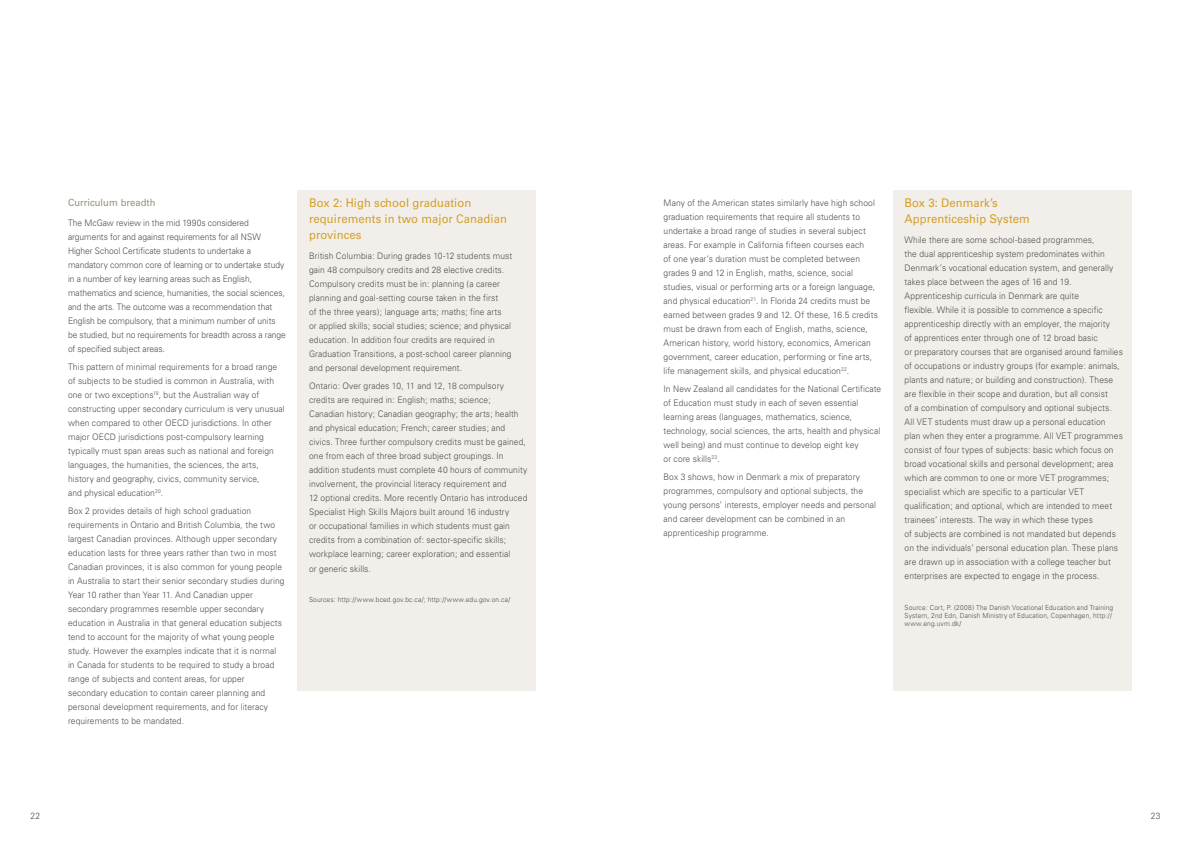
<style>
.page{position:relative;width:1191px;height:842px;background:#fff}
.page>*{position:absolute;margin:0;border:0;box-sizing:border-box;transform-origin:0 0}
.t1{font:12px/16px "Univers";letter-spacing:.005em;color:#d49f2b;scale:.94 1}
.t2{font:10px "Univers";letter-spacing:.005em;color:#9a8e7e;scale:.94 1}
.t3{font:300 9px/14px "Univers";letter-spacing:.01em;color:#4d4d4f;scale:.94 1}
.t4{font:300 7px/8px "Univers";letter-spacing:.02em;color:#4d4d4f;scale:.94 1}
</style>
<div class="page">
<div style="left:893px;top:190px;width:238px;height:500px;background:#f2efeb"></div>
<div style="left:298px;top:190px;width:238px;height:500px;background:#f2efeb"></div>
<p class="t2" style="left:68px;top:196px;width:94px">Curriculum breadth</p>
<p class="t3" style="left:68px;top:215px;width:233px">The McGaw review in the mid 1990s considered arguments for and against requirements for all NSW Higher School Certificate students to undertake a mandatory common core of learning or to undertake study in a number of key learning areas such as English, mathematics and science, humanities, the social sciences, and the arts. The outcome was a recommendation that English be compulsory, that a minimum number of units be studied, but no requirements for breadth across a range of specified subject areas.</p>
<p class="t3" style="left:68px;top:360px;width:232px">This pattern of minimal requirements for a broad range of subjects to be studied is common in Australia, with one or two exceptions<sup>19</sup>, but the Australian way of constructing upper secondary curriculum is very unusual when compared to other OECD jurisdictions. In other major OECD jurisdictions post-compulsory learning typically must span areas such as national and foreign languages, the humanities, the sciences, the arts, history and geography, civics, community service,<br>and physical education<sup>20</sup>.</p>
<p class="t3" style="left:68px;top:504px;width:232px">Box 2 provides details of high school graduation requirements in Ontario and British Columbia, the two largest Canadian provinces. Although upper secondary education lasts for three years rather than two in most Canadian provinces, it is also common for young people in Australia to start their senior secondary studies during Year 10 rather than Year 11. And Canadian upper secondary programmes resemble upper secondary education in Australia in that general education subjects tend to account for the majority of what young people study. However the examples indicate that it is normal in Canada for students to be required to study a broad range of subjects and content areas, for upper secondary education to contain career planning and personal development requirements, and for literacy requirements to be mandated.</p>
<h1 class="t1" style="left:309px;top:195px;width:212px">Box 2: High school graduation requirements in two major Canadian provinces</h1>
<p class="t3" style="left:309px;top:249px;width:218px">British Columbia: During grades 10-12 students must gain 48 compulsory credits and 28 elective credits.<br>Compulsory credits must be in: planning (a career planning and goal-setting course taken in the first<br>of the three years); language arts; maths; fine arts<br>or applied skills; social studies; science; and physical education. In addition four credits are required in Graduation Transitions, a post-school career planning and personal development requirement.</p>
<p class="t3" style="left:309px;top:379px;width:234px">Ontario: Over grades 10, 11 and 12, 18 compulsory credits are required in: English; maths; science; Canadian history; Canadian geography; the arts; health and physical education; French; career studies; and civics. Three further compulsory credits must be gained, one from each of three broad subject groupings. In addition students must complete 40 hours of community involvement, the provincial literacy requirement and<br>12 optional credits. More recently Ontario has introduced Specialist High Skills Majors built around 16 industry<br>or occupational families in which students must gain credits from a combination of: sector-specific skills; workplace learning; career exploration; and essential<br>or generic skills.</p>
<p class="t4" style="left:309px;top:595px;width:216px">Sources: http://www.bced.gov.bc.ca/; http://www.edu.gov.on.ca/</p>
<p class="t3" style="left:663px;top:195px;width:230px">Many of the American states similarly have high school graduation requirements that require all students to undertake a broad range of studies in several subject areas. For example in California fifteen courses each<br>of one year’s duration must be completed between grades 9 and 12 in English, maths, science, social studies, visual or performing arts or a foreign language, and physical education<sup>21</sup>. In Florida 24 credits must be earned between grades 9 and 12. Of these, 16.5 credits must be drawn from each of English, maths, science, American history, world history, economics, American government, career education, performing or fine arts, life management skills, and physical education<sup>22</sup>.</p>
<p class="t3" style="left:663px;top:382px;width:233px">In New Zealand all candidates for the National Certificate of Education must study in each of seven essential learning areas (languages, mathematics, science, technology, social sciences, the arts, health and physical well being) and must continue to develop eight key<br>or core skills<sup>23</sup>.</p>
<p class="t3" style="left:663px;top:470px;width:227px">Box 3 shows, how in Denmark a mix of preparatory programmes, compulsory and optional subjects, the young persons’ interests, employer needs and personal and career development can be combined in an apprenticeship programme.</p>
<h1 class="t1" style="left:904px;top:195px;width:135px">Box 3: Denmark’s<br>Apprenticeship System</h1>
<p class="t3" style="left:904px;top:233px;width:234px">While there are some school-based programmes,<br>the dual apprenticeship system predominates within Denmark’s vocational education system, and generally takes place between the ages of 16 and 19.<br>Apprenticeship curricula in Denmark are quite<br>flexible. While it is possible to commence a specific apprenticeship directly with an employer, the majority<br>of apprentices enter through one of 12 broad basic<br>or preparatory courses that are organised around families of occupations or industry groups (for example: animals, plants and nature; or building and construction). These are flexible in their scope and duration, but all consist<br>of a combination of compulsory and optional subjects.<br>All VET students must draw up a personal education plan when they enter a programme. All VET programmes consist of four types of subjects: basic which focus on broad vocational skills and personal development; area which are common to one or more VET programmes; specialist which are specific to a particular VET qualification; and optional, which are intended to meet trainees’ interests. The way in which these types<br>of subjects are combined is not mandated but depends on the individuals’ personal education plan. These plans are drawn up in association with a college teacher but enterprises are expected to engage in the process.</p>
<p class="t4" style="left:904px;top:603px;width:223px">Source: Cort, P. (2008) The Danish Vocational Education and Training<br>System, 2nd Edn, Danish Ministry of Education, Copenhagen, http:// www.eng.uvm.dk/</p>
<p class="t3" style="left:31px;top:809px;width:12px">22</p>
<p class="t3" style="left:1150px;top:809px;width:12px">23</p>
</div>
